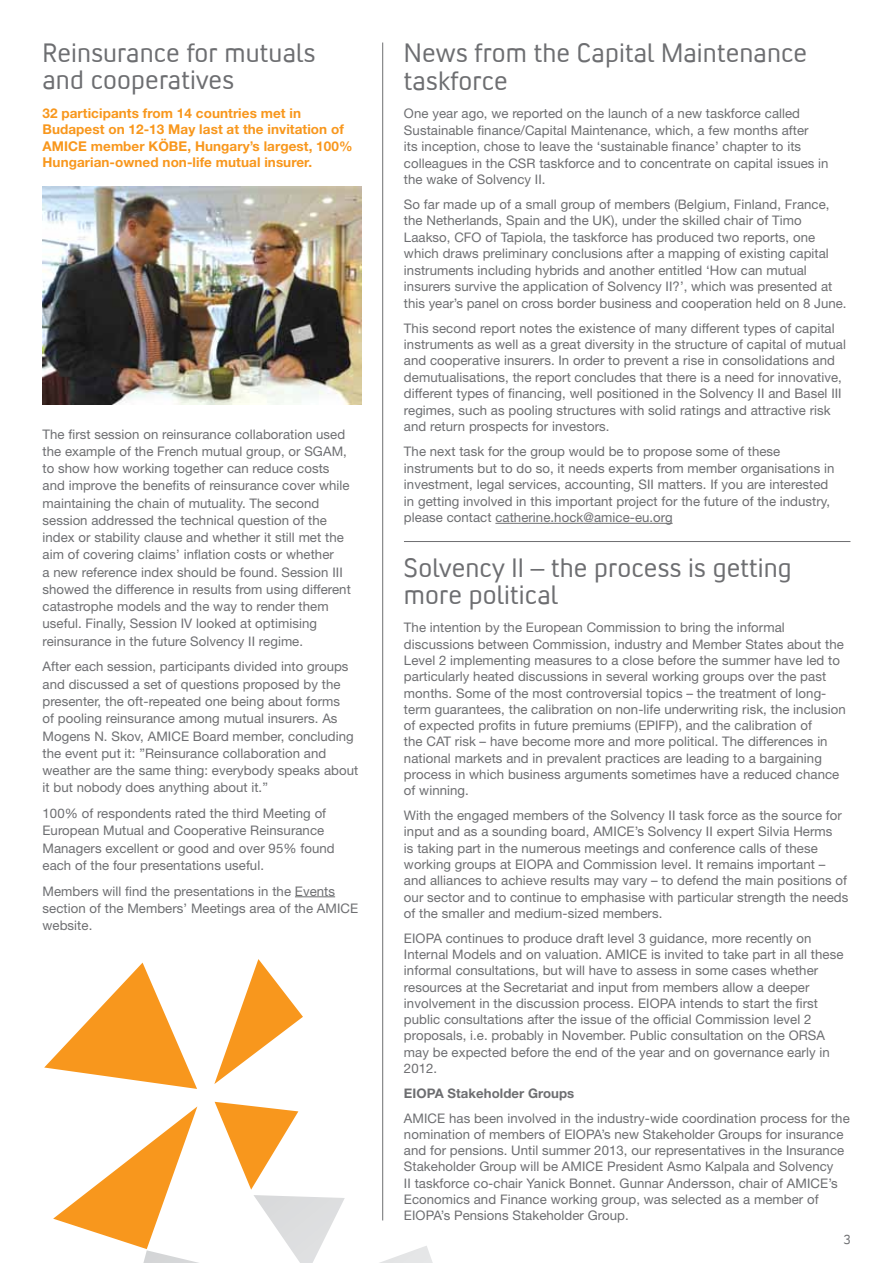
<style>
.page{position:relative;width:893px;height:1263px;background:#fff}
.page>*{position:absolute;margin:0;border:0;box-sizing:border-box;transform-origin:0 0}
.t1{font:27px/27.5px "Convection";letter-spacing:.005em;color:#6d6e71}
.t2{font:700 13.5px/16.5px "Helvetica Neue LT Std";letter-spacing:.005em;color:#f8971d}
.t3{font:13.2px/16.4px "Helvetica Neue LT Std";letter-spacing:.005em;color:#6d6e71}
.t4{font:700 13.2px "Helvetica Neue LT Std";letter-spacing:.005em;color:#6d6e71}
.t5{font:13.2px "Convection";color:#6d6e71}
</style>
<div class="page">
<svg style="left:44px;top:962px;width:153px;height:127px"></svg>
<svg style="left:214px;top:959px;width:89px;height:125px"></svg>
<svg style="left:215px;top:1102px;width:83px;height:87px"></svg>
<svg style="left:379px;top:1246px;width:54px;height:17px"></svg>
<svg style="left:53px;top:1106px;width:146px;height:157px"></svg>
<svg style="left:254px;top:1195px;width:91px;height:68px"></svg>
<hr style="left:382px;top:43px;width:1px;height:1177px;background:#6d6e71">
<hr style="left:404px;top:541px;width:446px;height:1px;background:#6d6e71">
<hr style="left:495px;top:523px;width:178px;height:1px;background:#6d6e71">
<hr style="left:295px;top:896px;width:40px;height:1px;background:#6d6e71">
<img style="left:42px;top:187px;width:319px;height:217px">
<h1 class="t1" style="left:43px;top:39px;width:274px;line-height:27px">Reinsurance for mutuals and cooperatives</h1>
<p class="t2" style="left:43px;top:104px;width:312px">32 participants from 14 countries met in Budapest on 12-13 May last at the invitation of AMICE member KÖBE, Hungary’s largest, 100% Hungarian-owned non-life mutual insurer.</p>
<p class="t3" style="left:43px;top:425px;width:310px;line-height:17.2px">The first session on reinsurance collaboration used the example of the French mutual group, or SGAM, to show how working together can reduce costs and improve the benefits of reinsurance cover while maintaining the chain of mutuality. The second session addressed the technical question of the index or stability clause and whether it still met the aim of covering claims’ inflation costs or whether<br>a new reference index should be found. Session III showed the difference in results from using different catastrophe models and the way to render them useful. Finally, Session IV looked at optimising reinsurance in the future Solvency II regime.</p>
<p class="t3" style="left:43px;top:658px;width:317px;line-height:17.2px">After each session, participants divided into groups and discussed a set of questions proposed by the presenter, the oft-repeated one being about forms<br>of pooling reinsurance among mutual insurers. As Mogens N. Skov, AMICE Board member, concluding the event put it: ”Reinsurance collaboration and weather are the same thing: everybody speaks about it but nobody does anything about it.”</p>
<p class="t3" style="left:43px;top:804px;width:294px;line-height:17.2px">100% of respondents rated the third Meeting of European Mutual and Cooperative Reinsurance Managers excellent or good and over 95% found each of the four presentations useful.</p>
<p class="t3" style="left:43px;top:882px;width:317px;line-height:17.2px">Members will find the presentations in the Events section of the Members’ Meetings area of the AMICE website.</p>
<h1 class="t1" style="left:404px;top:38px;width:405px">News from the Capital Maintenance taskforce</h1>
<p class="t3" style="left:404px;top:105px;width:426px">One year ago, we reported on the launch of a new taskforce called Sustainable finance/Capital Maintenance, which, a few months after<br>its inception, chose to leave the ‘sustainable finance’ chapter to its colleagues in the CSR taskforce and to concentrate on capital issues in the wake of Solvency II.</p>
<p class="t3" style="left:404px;top:196px;width:444px">So far made up of a small group of members (Belgium, Finland, France, the Netherlands, Spain and the UK), under the skilled chair of Timo Laakso, CFO of Tapiola, the taskforce has produced two reports, one which draws preliminary conclusions after a mapping of existing capital instruments including hybrids and another entitled ‘How can mutual insurers survive the application of Solvency II?’, which was presented at this year’s panel on cross border business and cooperation held on 8 June.</p>
<p class="t3" style="left:404px;top:319px;width:443px">This second report notes the existence of many different types of capital instruments as well as a great diversity in the structure of capital of mutual and cooperative insurers. In order to prevent a rise in consolidations and demutualisations, the report concludes that there is a need for innovative, different types of financing, well positioned in the Solvency II and Basel III regimes, such as pooling structures with solid ratings and attractive risk and return prospects for investors.</p>
<p class="t3" style="left:404px;top:443px;width:432px">The next task for the group would be to propose some of these instruments but to do so, it needs experts from member organisations in investment, legal services, accounting, SII matters. If you are interested in getting involved in this important project for the future of the industry, please contact catherine.hock@amice-eu.org</p>
<h1 class="t1" style="left:404px;top:553px;width:389px">Solvency II – the process is getting more political</h1>
<p class="t3" style="left:404px;top:619px;width:443px">The intention by the European Commission to bring the informal discussions between Commission, industry and Member States about the Level 2 implementing measures to a close before the summer have led to particularly heated discussions in several working groups over the past months. Some of the most controversial topics – the treatment of long&shy;term guarantees, the calibration on non-life underwriting risk, the inclusion of expected profits in future premiums (EPIFP), and the calibration of<br>the CAT risk – have become more and more political. The differences in national markets and in prevalent practices are leading to a bargaining process in which business arguments sometimes have a reduced chance of winning.</p>
<p class="t3" style="left:404px;top:807px;width:446px">With the engaged members of the Solvency II task force as the source for input and as a sounding board, AMICE’s Solvency II expert Silvia Herms<br>is taking part in the numerous meetings and conference calls of these working groups at EIOPA and Commission level. It remains important – and alliances to achieve results may vary – to defend the main positions of our sector and to continue to emphasise with particular strength the needs of the smaller and medium-sized members.</p>
<p class="t3" style="left:404px;top:930px;width:441px">EIOPA continues to produce draft level 3 guidance, more recently on Internal Models and on valuation. AMICE is invited to take part in all these informal consultations, but will have to assess in some cases whether resources at the Secretariat and input from members allow a deeper involvement in the discussion process. EIOPA intends to start the first public consultations after the issue of the official Commission level 2 proposals, i.e. probably in November. Public consultation on the ORSA may be expected before the end of the year and on governance early in 2012.</p>
<p class="t4" style="left:404px;top:1085px;width:172px">EIOPA Stakeholder Groups</p>
<p class="t3" style="left:404px;top:1109px;width:447px">AMICE has been involved in the industry-wide coordination process for the nomination of members of EIOPA’s new Stakeholder Groups for insurance and for pensions. Until summer 2013, our representatives in the Insurance Stakeholder Group will be AMICE President Asmo Kalpala and Solvency<br>II taskforce co-chair Yanick Bonnet. Gunnar Andersson, chair of AMICE’s Economics and Finance working group, was selected as a member of EIOPA’s Pensions Stakeholder Group.</p>
<p class="t5" style="left:844px;top:1231px;width:8px">3</p>
</div>
